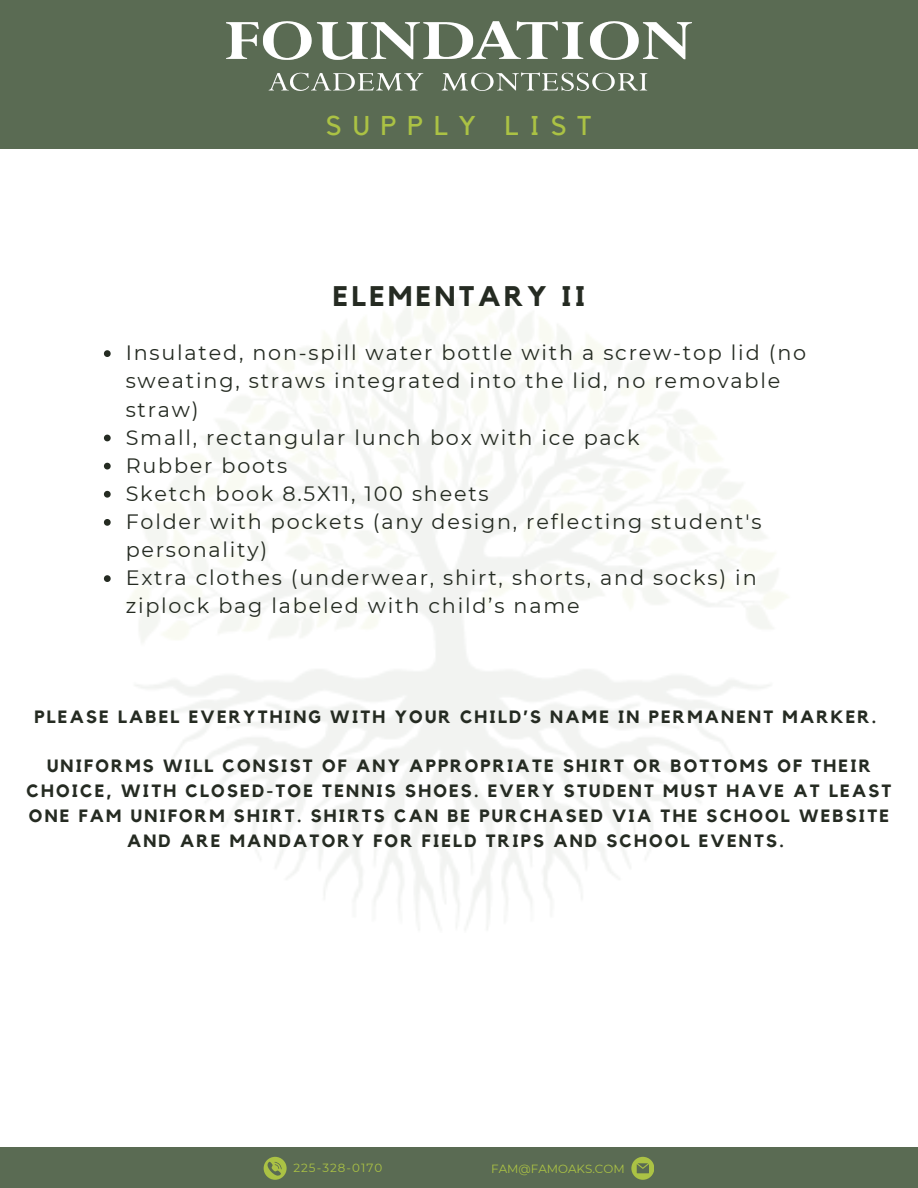
<style>
.page{position:relative;width:918px;height:1188px;background:#fff}
.page>*{position:absolute;margin:0;border:0;box-sizing:border-box;transform-origin:0 0}
.t1{font:700 28.2px "Kollektif";letter-spacing:.125em;color:#252b22}
.t2{font:27.15px "Kollektif";letter-spacing:.4em;color:#abc244}
.t3{font:20.7px/28.2px "Montserrat";letter-spacing:.085em;color:#252b22}
.t4{font:700 17.7px/24.8px "Kollektif";letter-spacing:.125em;color:#252b22;text-align:center}
.t5{font:11.85px "Montserrat";color:#abc244}
.t6{font:11.85px "Montserrat";letter-spacing:.09em;color:#abc244}
</style>
<div class="page">
<div style="left:0;top:1147px;width:918px;height:41px;background:#5a6b53"></div>
<div style="left:0;top:0;width:918px;height:149px;background:#5a6b53"></div>
<svg style="left:264px;top:1157px;width:22px;height:22px"></svg>
<svg style="left:631px;top:1157px;width:23px;height:22px"></svg>
<img style="left:226px;top:22px;width:466px;height:68px">
<svg style="left:104px;top:350px;width:7px;height:7px"></svg>
<svg style="left:104px;top:435px;width:7px;height:6px"></svg>
<svg style="left:104px;top:463px;width:7px;height:6px"></svg>
<svg style="left:104px;top:491px;width:7px;height:7px"></svg>
<svg style="left:104px;top:519px;width:7px;height:7px"></svg>
<svg style="left:104px;top:575px;width:7px;height:7px"></svg>
<h2 class="t2" style="left:326px;top:113px;width:267px">SUPPLY LIST</h2>
<p class="t1" style="left:333px;top:283px;width:254px">ELEMENTARY II</p>
<p class="t3" style="left:126px;top:339px;width:682px">Insulated, non-spill water bottle with a screw-top lid (no sweating, straws integrated into the lid, no removable straw)</p>
<p class="t3" style="left:126px;top:423px;width:515px">Small, rectangular lunch box with ice pack</p>
<p class="t3" style="left:126px;top:451px;width:163px">Rubber boots</p>
<h4 class="t3" style="left:126px;top:479px;width:365px">Sketch book 8.5X11, 100 sheets</h4>
<h4 class="t3" style="left:126px;top:508px;width:637px">Folder with pockets (any design, reflecting student's personality)</h4>
<p class="t3" style="left:126px;top:564px;width:633px">Extra clothes (underwear, shirt, shorts, and socks) in ziplock bag labeled with child’s name</p>
<p class="t4" style="left:35px;top:705px;width:843px">PLEASE LABEL EVERYTHING WITH YOUR CHILD’S NAME IN PERMANENT MARKER.</p>
<p class="t4" style="left:26px;top:754px;width:867px">UNIFORMS WILL CONSIST OF ANY APPROPRIATE SHIRT OR BOTTOMS OF THEIR CHOICE, WITH CLOSED-TOE TENNIS SHOES. EVERY STUDENT MUST HAVE AT LEAST ONE FAM UNIFORM SHIRT. SHIRTS CAN BE PURCHASED VIA THE SCHOOL WEBSITE AND ARE MANDATORY FOR FIELD TRIPS AND SCHOOL EVENTS.</p>
<h1 class="t6" style="left:293px;top:1161px;width:91px">225-328-0170</h1>
<p class="t5" style="left:491px;top:1162px;width:135px">FAM@FAMOAKS.COM</p>
</div>
